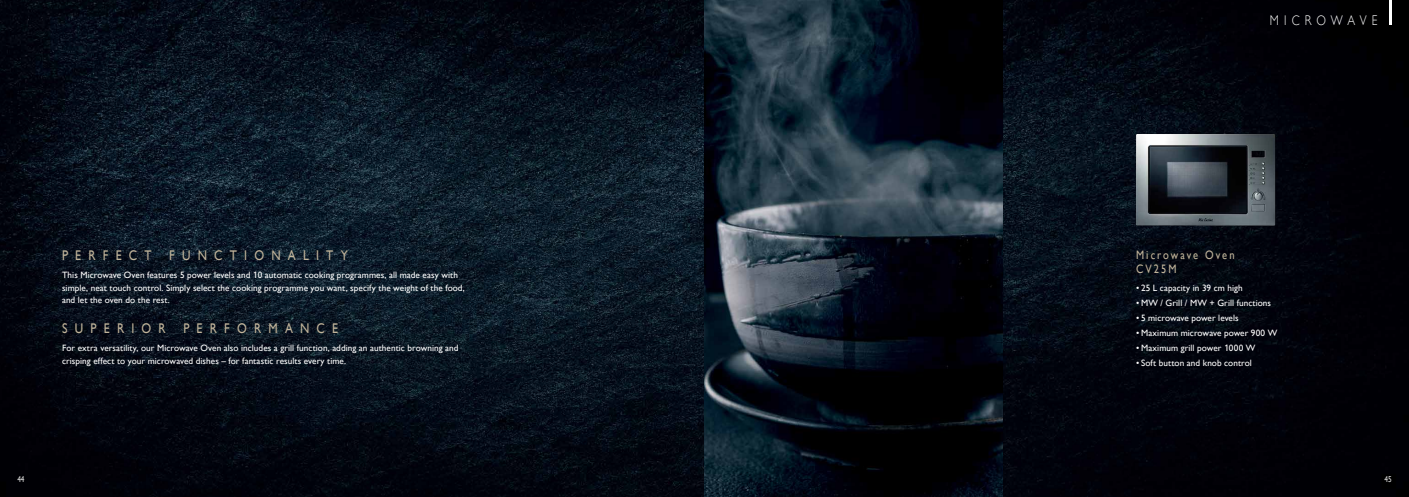
<style>
.page{position:relative;width:1409px;height:497px;background:#fff}
.page>*{position:absolute;margin:0;border:0;box-sizing:border-box;transform-origin:0 0}
.t1{font:14px "Gill Sans";letter-spacing:.605em;color:#c2b59b;scale:.85 1}
.t2{font:300 14px "Gill Sans";letter-spacing:.44em;color:#fff;scale:.83 1}
.t3{font:12.25px/14px "Gill Sans";letter-spacing:.2em;color:#c2b59b;scale:.85 1}
.t4{font:9.19px/12.2px "Gill Sans";letter-spacing:.005em;color:#fff}
.t5{font:8.75px "Gill Sans";color:#fff;scale:.83 1}
.s1{font-family:"Frutiger"}
</style>
<div class="page">
<img style="left:0;top:0;width:1409px;height:496px">
<img style="left:1131px;top:131px;width:148px;height:97px">
<hr style="left:1389px;top:0;width:2px;height:25px;background:#fff">
<img style="left:704px;top:0;width:298px;height:496px">
<h1 class="t1" style="left:62px;top:246px;width:107px">PERFECT</h1>
<h1 class="t1" style="left:169px;top:246px;width:212px">FUNCTIONALITY</h1>
<p class="t4" style="left:62px;top:268px;width:404px">This Microwave Oven features 5 power levels and <span class="s1">1</span>0 automatic cooking programmes, all made easy with simple, neat touch control. Simply select the cooking programme you want, specify the weight of the food, and let the oven do the rest.</p>
<h1 class="t1" style="left:62px;top:319px;width:124px">SUPERIOR</h1>
<h1 class="t1" style="left:183px;top:319px;width:184px">PERFORMANCE</h1>
<p class="t4" style="left:62px;top:341px;width:398px">For extra versatility, our Microwave Oven also includes a grill function, adding an authentic browning and crisping effect to your microwaved dishes – for fantastic results every time.</p>
<p class="t5" style="left:17px;top:473px;width:10px">44</p>
<h1 class="t2" style="left:1270px;top:9px;width:131px">MICROWAVE</h1>
<h2 class="t3" style="left:1136px;top:247px;width:117px">Microwave Oven<br>CV25M</h2>
<p class="t4" style="left:1136px;top:281px;width:108px">• 25 L capacity in 39 cm high</p>
<p class="t4" style="left:1136px;top:296px;width:137px">• MW / Grill / MW + Grill functions</p>
<p class="t4" style="left:1136px;top:311px;width:104px">• 5 microwave power levels</p>
<p class="t4" style="left:1136px;top:326px;width:143px">• Maximum microwave power 900 W</p>
<p class="t4" style="left:1136px;top:341px;width:121px">• Maximum grill power <span class="s1">1</span>000 W</p>
<p class="t4" style="left:1136px;top:356px;width:117px">• Soft button and knob control</p>
<p class="t5" style="left:1384px;top:473px;width:10px">45</p>
</div>
